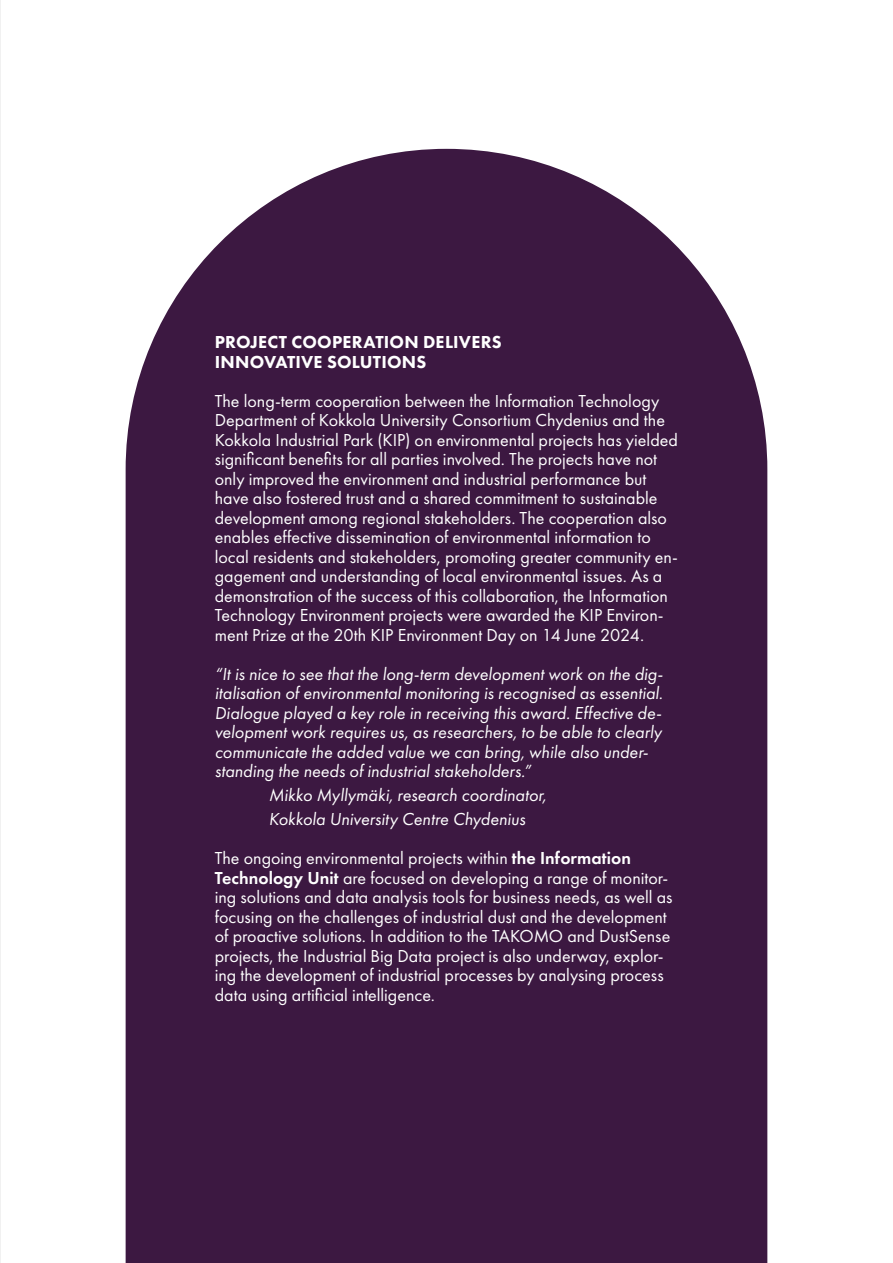
<style>
.page{position:relative;width:893px;height:1263px;background:#fff}
.page>*{position:absolute;margin:0;border:0;box-sizing:border-box;transform-origin:0 0}
.t1{font:18px/19.5px "Futura PT";color:#fff}
.t2{font:italic 18px/19.5px "Futura PT";color:#fff}
.t3{font:800 18px/19.5px "Futura PT";letter-spacing:.01em;color:#fff}
.s1{font-weight:600}
</style>
<div class="page">
<div style="left:126px;top:149px;width:641px;height:1114px;background:#3c1841"></div>
<hr style="left:0;top:0;width:1px;height:1263px;background:#d3d3d3">
<p class="t3" style="left:215px;top:332px;width:288px">PROJECT COOPERATION DELIVERS<br>INNOVATIVE SOLUTIONS</p>
<p class="t1" style="left:215px;top:391px;width:465px">The long-term cooperation between the Information Technology Department of Kokkola University Consortium Chydenius and the Kokkola Industrial Park (KIP) on environmental projects has yielded significant benefits for all parties involved. The projects have not only improved the environment and industrial performance but have also fostered trust and a shared commitment to sustainable development among regional stakeholders. The cooperation also enables effective dissemination of environmental information to local residents and stakeholders, promoting greater community en&shy;gagement and understanding of local environmental issues. As a demonstration of the success of this collaboration, the Information Technology Environment projects were awarded the KIP Environ&shy;ment Prize at the 20th KIP Environment Day on 14 June 2024.</p>
<p class="t2" style="left:215px;top:664px;width:450px">“It is nice to see that the long-term development work on the dig&shy;italisation of environmental monitoring is recognised as essential.<br>Dialogue played a key role in receiving this award. Effective de&shy;velopment work requires us, as researchers, to be able to clearly communicate the added value we can bring, while also under&shy;standing the needs of industrial stakeholders.”</p>
<p class="t2" style="left:269px;top:785px;width:279px">Mikko Myllymäki, research coordinator,</p>
<p class="t2" style="left:269px;top:809px;width:258px">Kokkola University Centre Chydenius</p>
<p class="t1" style="left:215px;top:848px;width:459px">The ongoing environmental projects within <span class="s1">the Information Technology Unit</span> are focused on developing a range of monitor&shy;ing solutions and data analysis tools for business needs, as well as focusing on the challenges of industrial dust and the development of proactive solutions. In addition to the TAKOMO and DustSense projects, the Industrial Big Data project is also underway, explor&shy;ing the development of industrial processes by analysing process data using artificial intelligence.</p>
</div>
